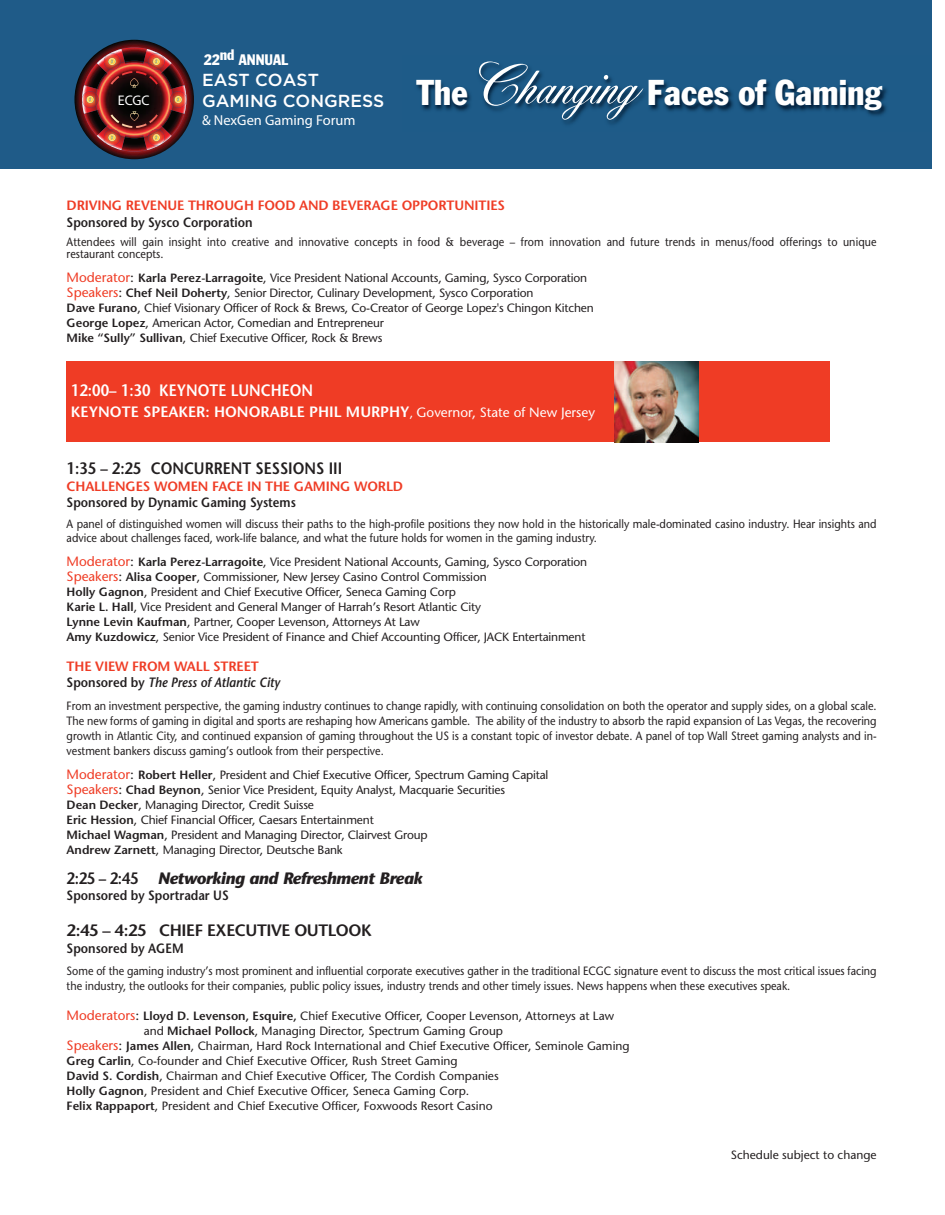
<style>
.page{position:relative;width:945px;height:1215px;background:#fff}
.page>*{position:absolute;margin:0;border:0;box-sizing:border-box;transform-origin:0 0}
.t1{font:35.25px "Franklin Gothic Condensed+MJCPIK";color:#fff}
.t2{font:500 17.4px/20.9px "Gotham";color:#fff}
.t3{font:italic 700 16.5px "Stone Sans";letter-spacing:-.025em;color:#231f20}
.t4{font:600 16.5px "Stone Sans";letter-spacing:-.015em;color:#231f20;scale:.9 1}
.t5{font:600 16.5px "Stone Sans";letter-spacing:-.015em;color:#231f20}
.t6{font:600 16.5px "Stone Sans";color:#fff;scale:.9 1}
.t7{font:600 15px "Stone Sans";color:#fff}
.t8{font:condensed 15px "Franklin Gothic";color:#fff}
.t9{font:14.4px "Gotham";color:#fff}
.t10{font:900 13.95px "Gotham";color:#fff}
.t11{font:600 13.5px "Stone Sans";color:#231f20;scale:.9 1}
.t12{font:600 13.5px "Stone Sans";letter-spacing:-.01em;color:#ef3c25}
.t13{font:italic 600 13.5px/16.5px "Stone Sans";color:#231f20;scale:.9 1}
.t14{font:12px/15px "Stone Sans";color:#231f20}
.t15{font:12px/15px "Stone Sans";color:#231f20;scale:.9 1}
.s1{font-family:"Yonkers+OLIRLX";font-size:60.9px}
.s2{font-size:13.5px;color:#ef3c25}
.s3{font-size:13.5px}
.s4{font-weight:600}
.s5{font-weight:400;font-size:12px}
.s6{font-weight:400;font-size:13.5px}
.s7{font-style:normal;color:#ef3c25}
.s8{font-style:normal}
.s9{font-weight:600;font-style:normal}
</style>
<div class="page">
<div style="left:67px;top:361px;width:763px;height:81px;background:#ef3c25"></div>
<div style="left:0;top:0;width:932px;height:169px;background:#1f5b88"></div>
<img style="left:74px;top:40px;width:120px;height:119px">
<img style="left:417px;top:63px;width:470px;height:61px">
<img style="left:614px;top:361px;width:85px;height:81px">
<p class="t10" style="left:118px;top:95px;width:33px">ECGC</p>
<p class="t8" style="left:204px;top:54px;width:86px">22nd ANNUAL</p>
<h2 class="t2" style="left:202px;top:69px;width:184px">EAST COAST<br>GAMING CONGRESS</h2>
<p class="t9" style="left:202px;top:115px;width:155px">&amp; NexGen Gaming Forum</p>
<h1 class="t1" style="left:417px;top:80px;width:466px">The <span class="s1">Changing</span> Faces of Gaming</h1>
<p class="t12" style="left:67px;top:200px;width:440px">DRIVING REVENUE THROUGH FOOD AND BEVERAGE OPPORTUNITIES</p>
<p class="t11" style="left:67px;top:217px;width:208px">Sponsored by Sysco Corporation</p>
<p class="t15" style="left:67px;top:237px;width:902px;line-height:12px">Attendees will gain insight into creative and innovative concepts in food &amp; beverage – from innovation and future trends in menus/food offerings to unique restaurant concepts.</p>
<p class="t14" style="left:67px;top:272px;width:529px"><span class="s2">Moderator</span><span class="s3">:</span> <span class="s4">Karla Perez-Larragoite</span>, Vice President National Accounts, Gaming, Sysco Corporation <span class="s2">Speakers</span><span class="s3">:</span> <span class="s4">Chef Neil Doherty</span>, Senior Director, Culinary Development, Sysco Corporation<br><span class="s4">Dave Furano</span>, Chief Visionary Officer of Rock &amp; Brews, Co-Creator of George Lopez's Chingon Kitchen <span class="s4">George Lopez</span>, American Actor, Comedian and Entrepreneur<br><span class="s4">Mike “Sully” Sullivan</span>, Chief Executive Officer, Rock &amp; Brews</p>
<h3 class="t6" style="left:71px;top:384px;width:271px">12:00– 1:30 KEYNOTE LUNCHEON</h3>
<p class="t7" style="left:71px;top:406px;width:526px">KEYNOTE SPEAKER: HONORABLE PHIL MURPHY<span class="s5">,</span> <span class="s6">Governor, State of New Jersey</span></p>
<h3 class="t4" style="left:67px;top:462px;width:308px">1:35 – 2:25 CONCURRENT SESSIONS III</h3>
<p class="t12" style="left:67px;top:481px;width:338px">CHALLENGES WOMEN FACE IN THE GAMING WORLD</p>
<p class="t11" style="left:67px;top:497px;width:256px">Sponsored by Dynamic Gaming Systems</p>
<p class="t15" style="left:67px;top:519px;width:902px;line-height:13.5px">A panel of distinguished women will discuss their paths to the high-profile positions they now hold in the historically male-dominated casino industry. Hear insights and advice about challenges faced, work-life balance, and what the future holds for women in the gaming industry.</p>
<p class="t14" style="left:67px;top:555px;width:522px"><span class="s2">Moderator</span><span class="s3">:</span> <span class="s4">Karla Perez-Larragoite</span>, Vice President National Accounts, Gaming, Sysco Corporation <span class="s2">Speakers</span><span class="s3">:</span> <span class="s4">Alisa Cooper</span>, Commissioner, New Jersey Casino Control Commission<br><span class="s4">Holly Gagnon</span>, President and Chief Executive Officer, Seneca Gaming Corp<br><span class="s4">Karie L. Hall</span>, Vice President and General Manger of Harrah’s Resort Atlantic City<br><span class="s4">Lynne Levin Kaufman</span>, Partner, Cooper Levenson, Attorneys At Law<br><span class="s4">Amy Kuzdowicz</span>, Senior Vice President of Finance and Chief Accounting Officer, JACK Entertainment</p>
<p class="t13" style="left:67px;top:659px;width:239px"><span class="s7">THE VIEW FROM WALL STREET<br></span><span class="s8">Sponsored by</span> The Press of Atlantic City</p>
<p class="t15" style="left:67px;top:699px;width:902px;text-align:justify">From an investment perspective, the gaming industry continues to change rapidly, with continuing consolidation on both the operator and supply sides, on a global scale.<br>The new forms of gaming in digital and sports are reshaping how Americans gamble. The ability of the industry to absorb the rapid expansion of Las Vegas, the recovering growth in Atlantic City, and continued expansion of gaming throughout the US is a constant topic of investor debate. A panel of top Wall Street gaming analysts and in&shy;vestment bankers discuss gaming’s outlook from their perspective.</p>
<p class="t14" style="left:67px;top:768px;width:483px"><span class="s2">Moderator</span><span class="s3">:</span> <span class="s4">Robert Heller</span>, President and Chief Executive Officer, Spectrum Gaming Capital <span class="s2">Speakers</span><span class="s3">:</span> <span class="s4">Chad Beynon</span>, Senior Vice President, Equity Analyst, Macquarie Securities<br><span class="s4">Dean Decker</span>, Managing Director, Credit Suisse<br><span class="s4">Eric Hession</span>, Chief Financial Officer, Caesars Entertainment<br><span class="s4">Michael Wagman</span>, President and Managing Director, Clairvest Group<br><span class="s4">Andrew Zarnett</span>, Managing Director, Deutsche Bank</p>
<h3 class="t3" style="left:67px;top:872px;width:357px"><span class="s9">2:25 – 2:45</span> Networking and Refreshment Break</h3>
<p class="t11" style="left:67px;top:890px;width:182px">Sponsored by Sportradar US</p>
<h3 class="t5" style="left:67px;top:924px;width:307px">2:45 – 4:25 CHIEF EXECUTIVE OUTLOOK</h3>
<p class="t11" style="left:67px;top:943px;width:132px">Sponsored by AGEM</p>
<p class="t15" style="left:67px;top:965px;width:902px">Some of the gaming industry’s most prominent and influential corporate executives gather in the traditional ECGC signature event to discuss the most critical issues facing the industry, the outlooks for their companies, public policy issues, industry trends and other timely issues. News happens when these executives speak.</p>
<p class="t14" style="left:67px;top:1010px;width:549px"><span class="s2">Moderators</span><span class="s3">:</span> <span class="s4">Lloyd D. Levenson, Esquire,</span> Chief Executive Officer, Cooper Levenson, Attorneys at Law</p>
<p class="t14" style="left:144px;top:1025px;width:361px">and <span class="s4">Michael Pollock</span>, Managing Director, Spectrum Gaming Group</p>
<p class="t14" style="left:67px;top:1040px;width:565px"><span class="s2">Speakers</span><span class="s3">:</span> <span class="s4">James Allen</span>, Chairman, Hard Rock International and Chief Executive Officer, Seminole Gaming</p>
<p class="t14" style="left:67px;top:1055px;width:393px"><span class="s4">Greg Carlin</span>, Co-founder and Chief Executive Officer, Rush Street Gaming</p>
<p class="t14" style="left:67px;top:1070px;width:434px"><span class="s4">David S. Cordish</span>, Chairman and Chief Executive Officer, The Cordish Companies</p>
<p class="t14" style="left:67px;top:1085px;width:404px"><span class="s4">Holly Gagnon</span>, President and Chief Executive Officer, Seneca Gaming Corp.</p>
<p class="t14" style="left:67px;top:1100px;width:427px"><span class="s4">Felix Rappaport</span>, President and Chief Executive Officer, Foxwoods Resort Casino</p>
<p class="t14" style="left:731px;top:1148px;width:147px">Schedule subject to change</p>
</div>
